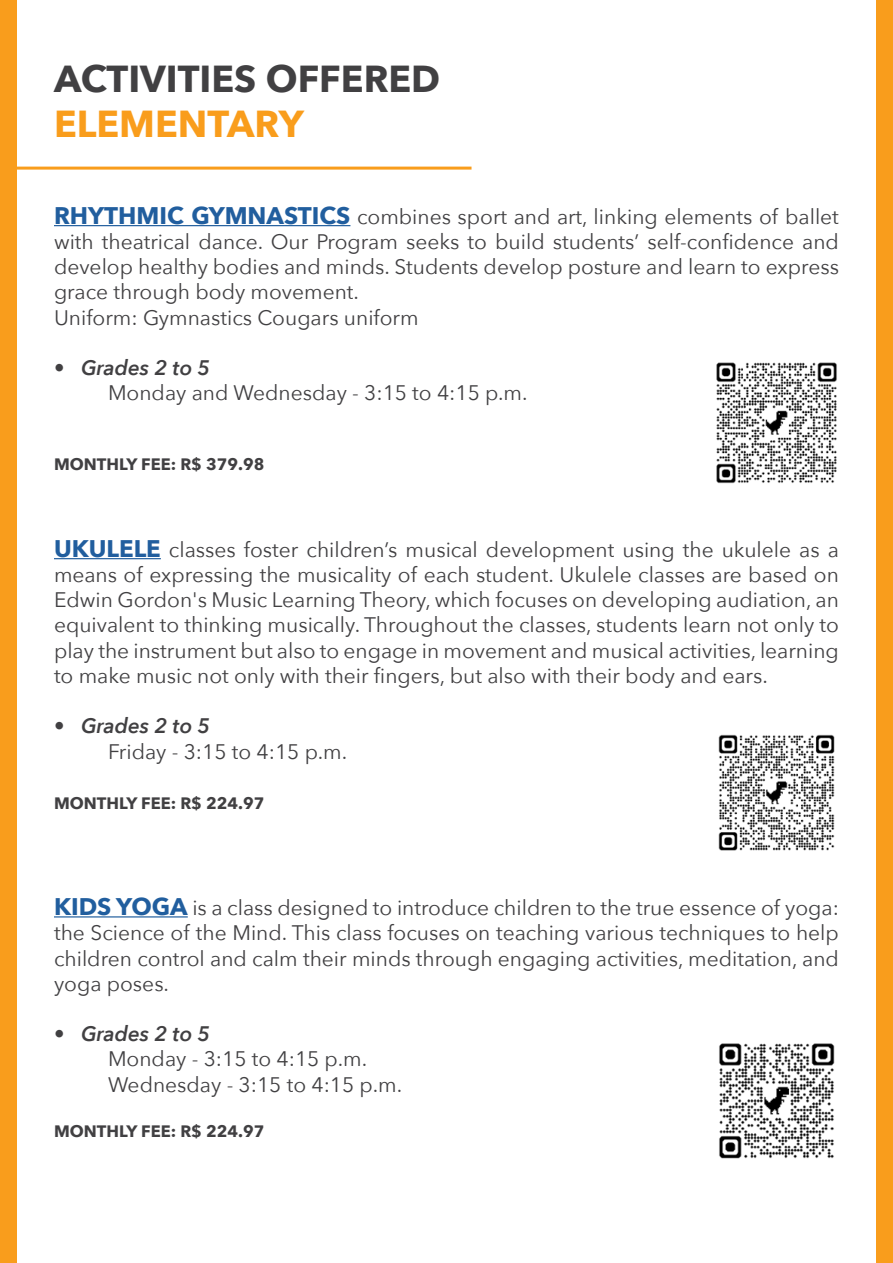
<style>
.page{position:relative;width:893px;height:1263px;background:#fff}
.page>*{position:absolute;margin:0;border:0;box-sizing:border-box;transform-origin:0 0}
.t1{font:700 37.5px "Avenir Next";color:#414042}
.t2{font:700 37.5px "Avenir Next";color:#f99d1c}
.t3{font:21px/25.2px "Avenir Next";color:#414042}
.t4{font:italic 600 21px "Avenir Next";color:#414042}
.t5{font:700 16.5px "Avenir Next";color:#414042}
.s1{font-weight:700;font-size:24px;color:#215e9e}
</style>
<div class="page">
<hr style="left:54px;top:225px;width:296px;height:1px;background:#215e9e">
<hr style="left:54px;top:558px;width:107px;height:1px;background:#215e9e">
<hr style="left:54px;top:916px;width:134px;height:1px;background:#215e9e">
<hr style="left:0;top:167px;width:471px;height:3px;background:#f99d1c">
<img style="left:716px;top:362px;width:121px;height:122px">
<img style="left:718px;top:734px;width:117px;height:117px">
<div style="left:0;top:0;width:17px;height:1263px;background:#f99d1c"></div>
<img style="left:719px;top:1043px;width:116px;height:116px">
<div style="left:876px;top:0;width:17px;height:1263px;background:#f99d1c"></div>
<h1 class="t1" style="left:54px;top:46px;width:388px">ACTIVITIES OFFERED</h1>
<h1 class="t2" style="left:54px;top:91px;width:251px">ELEMENTARY</h1>
<p class="t3" style="left:54px;top:203px;width:786px"><span class="s1">RHYTHMIC GYMNASTICS</span> combines sport and art, linking elements of ballet with theatrical dance. Our Program seeks to build students’ self-confidence and develop healthy bodies and minds. Students develop posture and learn to express grace through body movement.<br>Uniform: Gymnastics Cougars uniform</p>
<p class="t4" style="left:54px;top:350px;width:158px">• Grades 2 to 5</p>
<p class="t3" style="left:108px;top:379px;width:421px">Monday and Wednesday - 3:15 to 4:15 p.m.</p>
<p class="t5" style="left:54px;top:450px;width:212px">MONTHLY FEE: R$ 379.98</p>
<p class="t3" style="left:54px;top:536px;width:786px;text-align:justify"><span class="s1">UKULELE</span> classes foster children’s musical development using the ukulele as a means of expressing the musicality of each student. Ukulele classes are based on Edwin Gordon's Music Learning Theory, which focuses on developing audiation, an equivalent to thinking musically. Throughout the classes, students learn not only to play the instrument but also to engage in movement and musical activities, learning to make music not only with their fingers, but also with their body and ears.</p>
<p class="t4" style="left:54px;top:708px;width:158px">• Grades 2 to 5</p>
<p class="t3" style="left:108px;top:738px;width:241px">Friday - 3:15 to 4:15 p.m.</p>
<p class="t5" style="left:54px;top:789px;width:212px">MONTHLY FEE: R$ 224.97</p>
<p class="t3" style="left:54px;top:894px;width:786px;text-align:justify"><span class="s1">KIDS YOGA</span> is a class designed to introduce children to the true essence of yoga: the Science of the Mind. This class focuses on teaching various techniques to help children control and calm their minds through engaging activities, meditation, and yoga poses.</p>
<p class="t4" style="left:54px;top:1016px;width:158px">• Grades 2 to 5</p>
<p class="t3" style="left:108px;top:1045px;width:296px">Monday - 3:15 to 4:15 p.m.<br>Wednesday - 3:15 to 4:15 p.m.</p>
<p class="t5" style="left:54px;top:1116px;width:212px">MONTHLY FEE: R$ 224.97</p>
</div>
